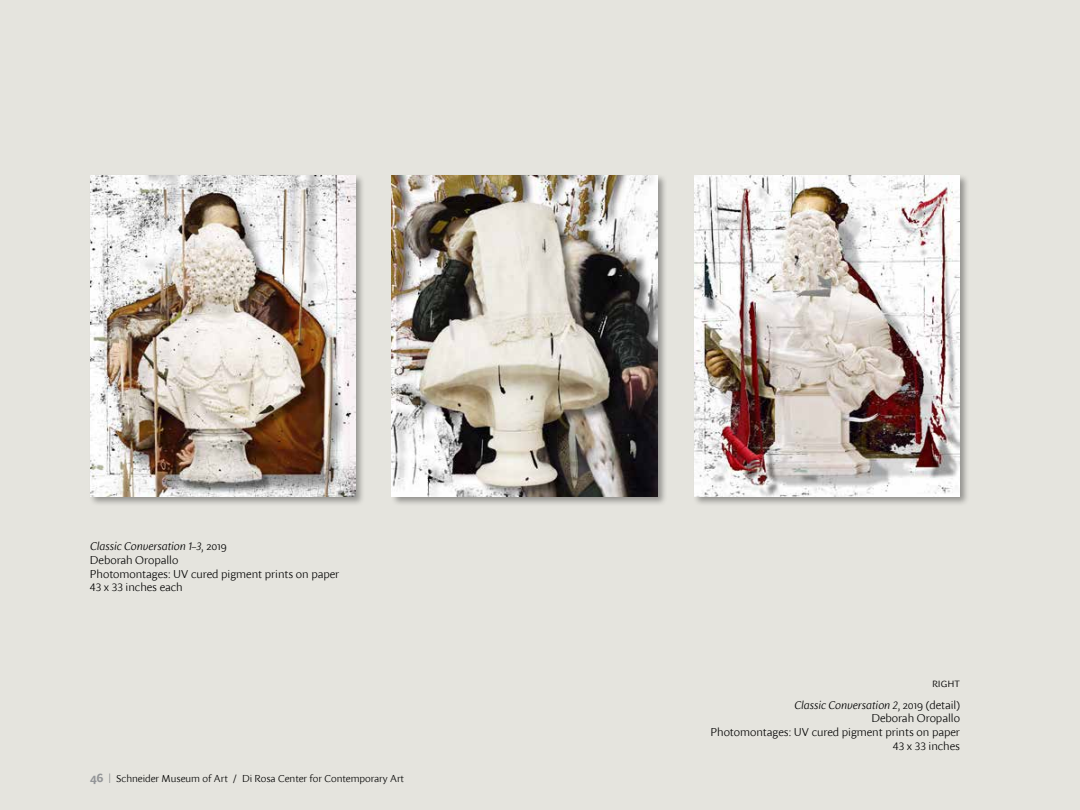
<style>
.page{position:relative;width:1080px;height:810px;background:#e5e4de}
.page>*{position:absolute;margin:0;border:0;box-sizing:border-box;transform-origin:0 0}
.t1{font:300 11.25px/13.8px "Sharik Sans";color:#000}
.t2{font:italic 300 11.25px/21.2px "Sharik Sans";color:#000;text-align:right}
.t3{font:300 10px "Sharik Sans";color:#000}
.s1{font-style:italic}
.s2{font-weight:700;font-size:12.5px;color:#939598}
.s3{color:#808285}
.s4{font-style:normal}
</style>
<div class="page">
<div style="left:88px;top:173px;width:277px;height:333px;background:#000;opacity:.35"></div>
<img style="left:90px;top:175px;width:265px;height:321px">
<div style="left:390px;top:173px;width:277px;height:333px;background:#000;opacity:.35"></div>
<img style="left:392px;top:175px;width:266px;height:321px">
<div style="left:693px;top:173px;width:277px;height:333px;background:#000;opacity:.35"></div>
<img style="left:694px;top:175px;width:266px;height:321px">
<p class="t1" style="left:90px;top:539px;width:251px"><span class="s1">Classic Conversation 1–3</span>, 2019<br>Deborah Oropallo<br>Photomontages: UV cured pigment prints on paper<br>43 x 33 inches each</p>
<p class="t3" style="left:90px;top:772px;width:316px"><span class="s2">46</span> <span class="s3">|</span> Schneider Museum of Art / Di Rosa Center for Contemporary Art</p>
<p class="t2" style="left:794px;top:673px;width:167px"><span class="s4">right<br></span>Classic Conversation 2<span class="s4">, 2019 (detail)</span></p>
<p class="t1" style="left:711px;top:711px;width:251px;text-align:right">Deborah Oropallo<br>Photomontages: UV cured pigment prints on paper<br>43 x 33 inches</p>
</div>
